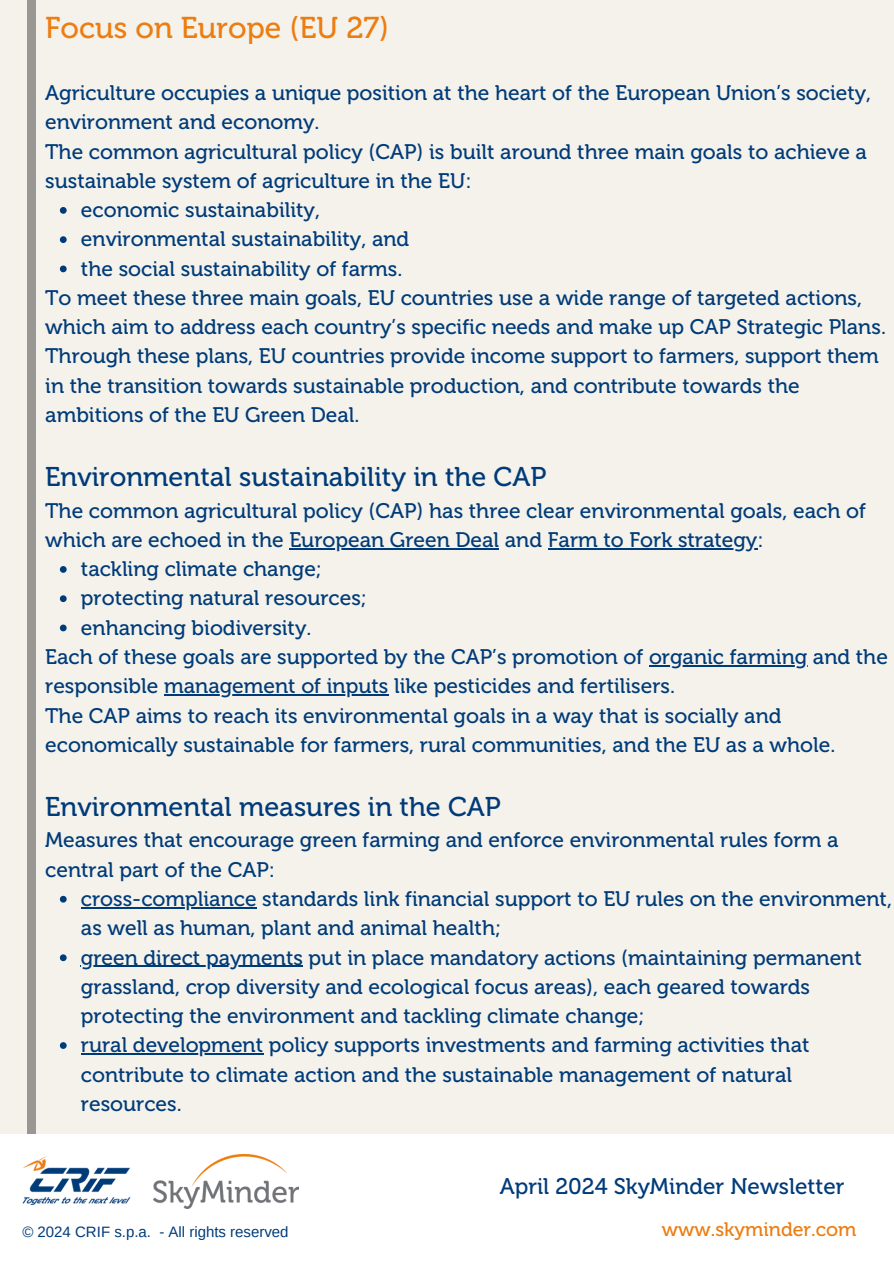
<style>
.page{position:relative;width:894px;height:1264px;background:#fff}
.page>*{position:absolute;margin:0;border:0;box-sizing:border-box;transform-origin:0 0}
.t1{font:30px "Museo 500";color:#ec7d11}
.t2{font:27px "Museo 500";color:#003b79}
.t3{font:22.5px "Museo 500";color:#003b79}
.t4{font:21px/29.2px "Museo 500";color:#003b79}
.t5{font:19.5px "Museo 500";color:#ec7d11}
.t6{font:15px "Arimo";color:#003b79}
</style>
<div class="page">
<div style="left:0;top:0;width:893px;height:1263px;background:#f4f2eb"></div>
<div style="left:0;top:1133px;width:893px;height:130px;background:#fff"></div>
<img style="left:23px;top:1156px;width:108px;height:49px">
<div style="left:27px;top:0;width:9px;height:1133px;background:#989794"></div>
<img style="left:154px;top:1154px;width:145px;height:54px">
<svg style="left:60px;top:207px;width:7px;height:7px"></svg>
<svg style="left:60px;top:236px;width:7px;height:7px"></svg>
<svg style="left:60px;top:265px;width:7px;height:7px"></svg>
<hr style="left:289px;top:548px;width:210px;height:1px;background:#003b79">
<hr style="left:547px;top:548px;width:210px;height:1px;background:#003b79">
<svg style="left:60px;top:566px;width:7px;height:7px"></svg>
<svg style="left:60px;top:595px;width:7px;height:7px"></svg>
<svg style="left:60px;top:624px;width:7px;height:7px"></svg>
<hr style="left:648px;top:665px;width:159px;height:1px;background:#003b79">
<hr style="left:164px;top:694px;width:224px;height:1px;background:#003b79">
<svg style="left:60px;top:895px;width:7px;height:7px"></svg>
<hr style="left:81px;top:907px;width:175px;height:1px;background:#003b79">
<svg style="left:60px;top:954px;width:7px;height:7px"></svg>
<hr style="left:81px;top:965px;width:222px;height:1px;background:#003b79">
<svg style="left:60px;top:1042px;width:7px;height:6px"></svg>
<hr style="left:81px;top:1053px;width:182px;height:1px;background:#003b79">
<p class="t1" style="left:45px;top:10px;width:345px">Focus on Europe (EU 27)</p>
<p class="t4" style="left:45px;top:78px;width:827px">Agriculture occupies a unique position at the heart of the European Union’s society, environment and economy.<br>The common agricultural policy (CAP) is built around three main goals to achieve a sustainable system of agriculture in the EU:</p>
<p class="t4" style="left:81px;top:195px;width:240px">economic sustainability,</p>
<h2 class="t4" style="left:81px;top:225px;width:330px">environmental sustainability, and</h2>
<h2 class="t4" style="left:81px;top:254px;width:323px">the social sustainability of farms.</h2>
<p class="t4" style="left:45px;top:283px;width:842px">To meet these three main goals, EU countries use a wide range of targeted actions, which aim to address each country’s specific needs and make up CAP Strategic Plans.<br>Through these plans, EU countries provide income support to farmers, support them in the transition towards sustainable production, and contribute towards the ambitions of the EU Green Deal.</p>
<p class="t2" style="left:45px;top:461px;width:502px">Environmental sustainability in the CAP</p>
<p class="t4" style="left:45px;top:496px;width:821px">The common agricultural policy (CAP) has three clear environmental goals, each of which are echoed in the European Green Deal and Farm to Fork strategy:</p>
<h2 class="t4" style="left:81px;top:554px;width:243px">tackling climate change;</h2>
<h2 class="t4" style="left:81px;top:583px;width:287px">protecting natural resources;</h2>
<h2 class="t4" style="left:81px;top:613px;width:232px">enhancing biodiversity.</h2>
<h2 class="t4" style="left:45px;top:642px;width:844px">Each of these goals are supported by the CAP’s promotion of organic farming and the</h2>
<h2 class="t4" style="left:45px;top:671px;width:631px">responsible management of inputs like pesticides and fertilisers.</h2>
<p class="t4" style="left:45px;top:700px;width:791px">The CAP aims to reach its environmental goals in a way that is socially and economically sustainable for farmers, rural communities, and the EU as a whole.</p>
<p class="t2" style="left:45px;top:790px;width:457px">Environmental measures in the CAP</p>
<p class="t4" style="left:45px;top:825px;width:794px">Measures that encourage green farming and enforce environmental rules form a</p>
<p class="t4" style="left:45px;top:855px;width:231px">central part of the CAP:</p>
<p class="t4" style="left:81px;top:884px;width:812px">cross-compliance standards link financial support to EU rules on the environment,</p>
<p class="t4" style="left:81px;top:913px;width:782px">as well as human, plant and animal health;<br>green direct payments put in place mandatory actions (maintaining permanent</p>
<p class="t4" style="left:81px;top:972px;width:730px">grassland, crop diversity and ecological focus areas), each geared towards protecting the environment and tackling climate change;<br>rural development policy supports investments and farming activities that</p>
<h2 class="t4" style="left:81px;top:1059px;width:712px">contribute to climate action and the sustainable management of natural resources.</h2>
<p class="t3" style="left:499px;top:1173px;width:346px">April 2024 SkyMinder Newsletter</p>
<h4 class="t6" style="left:22px;top:1223px;width:268px">© 2024 CRIF s.p.a. - All rights reserved</h4>
<p class="t5" style="left:661px;top:1217px;width:196px">www.skyminder.com</p>
</div>
